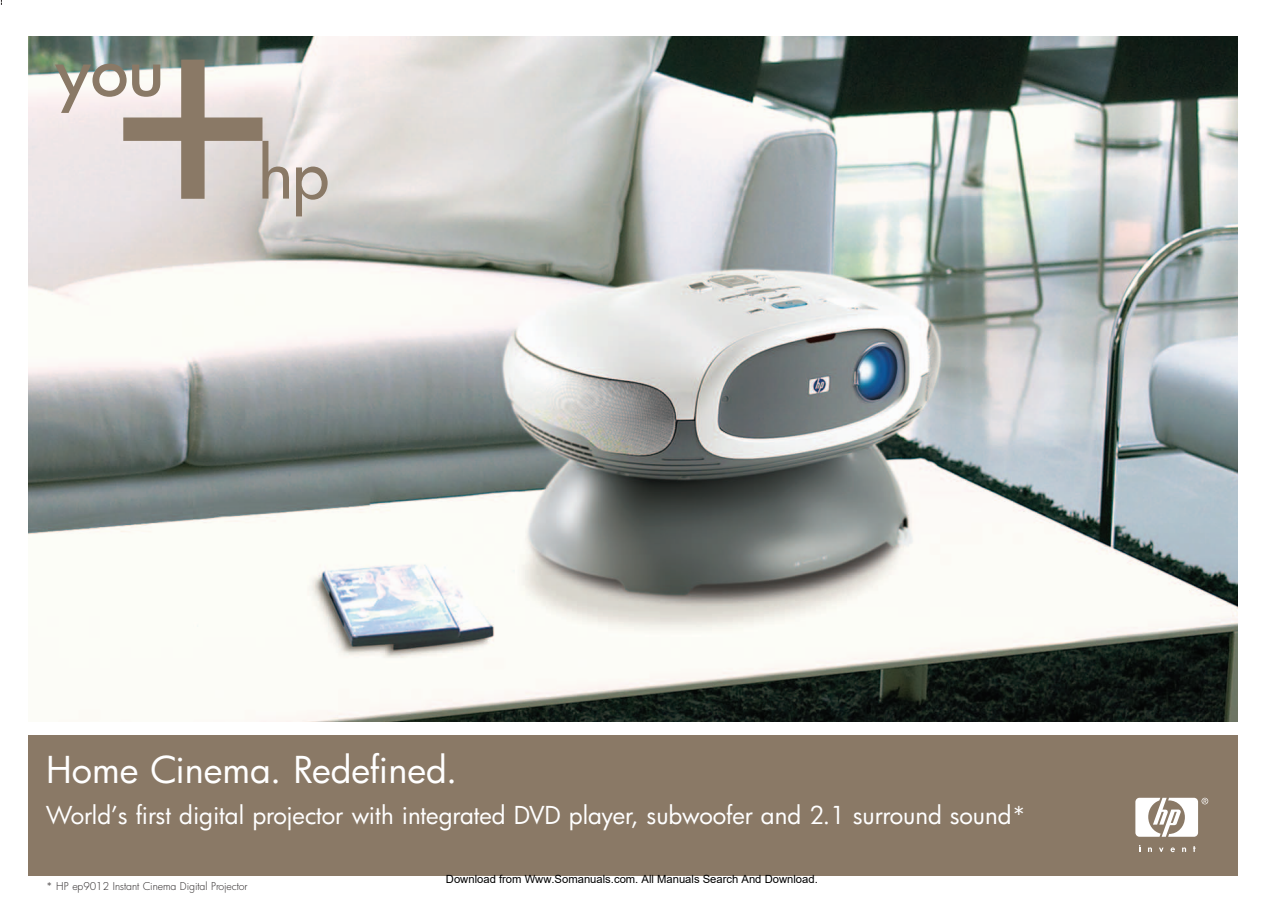
<style>
.page{position:relative;width:1264px;height:900px;background:#fff}
.page>*{position:absolute;margin:0;border:0;box-sizing:border-box;transform-origin:0 0}
.t1{font:36px "Futura";color:#fff}
.t2{font:24px "Futura";letter-spacing:-.005em;color:#fff}
.t3{font:11.25px "Arial";color:#000}
.t4{font:300 10.5px "Futura";letter-spacing:-.005em;color:#231f20}
</style>
<div class="page">
<img style="left:28px;top:36px;width:1209px;height:686px">
<div style="left:28px;top:735px;width:1209px;height:141px;background:#8a7966"></div>
<svg style="left:1159px;top:847px;width:4px;height:5px"></svg>
<svg style="left:1148px;top:847px;width:4px;height:5px"></svg>
<svg style="left:1182px;top:847px;width:4px;height:5px"></svg>
<svg style="left:1170px;top:847px;width:4px;height:5px"></svg>
<svg style="left:1193px;top:846px;width:2px;height:6px"></svg>
<svg style="left:1135px;top:797px;width:73px;height:39px"></svg>
<svg style="left:296px;top:166px;width:32px;height:50px;background:#bdb4ab"></svg>
<svg style="left:55px;top:60px;width:234px;height:139px;background:#cec6c1"></svg>
<h1 class="t1" style="left:46px;top:753px;width:412px">Home Cinema. Redefined.</h1>
<p class="t2" style="left:46px;top:803px;width:981px">World’s first digital projector with integrated DVD player, subwoofer and 2.1 surround sound*</p>
<p class="t4" style="left:46px;top:881px;width:203px">* HP ep9012 Instant Cinema Digital Projector</p>
<p class="t3" style="left:446px;top:872px;width:373px">Download from Www.Somanuals.com. All Manuals Search And Download.</p>
</div>
